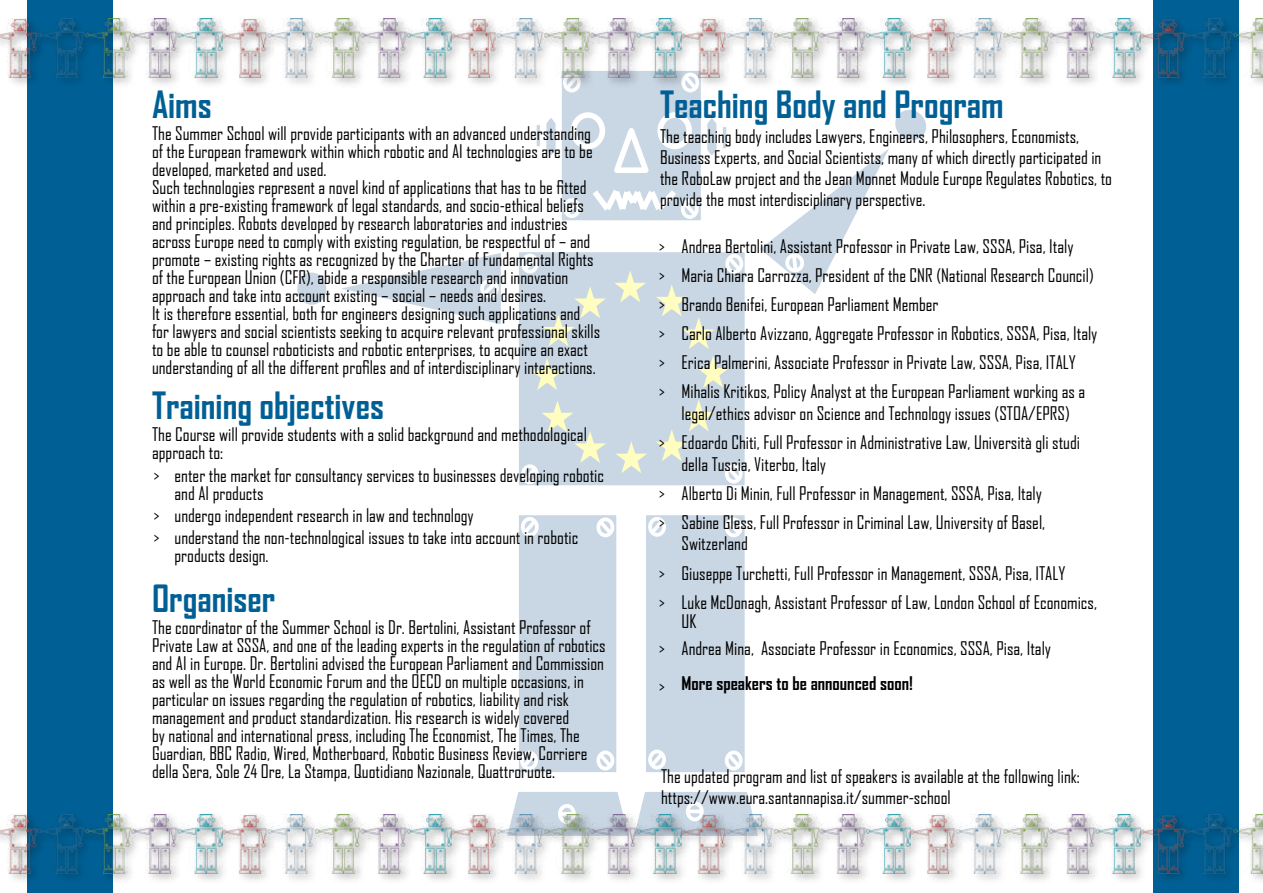
<style>
.page{position:relative;width:1263px;height:893px;background:#fff}
.page>*{position:absolute;margin:0;border:0;box-sizing:border-box;transform-origin:0 0}
.t1{font:700 36px "Agency FB";color:#006095}
.t2{font:18px/18px "Agency FB";color:#000}
.t3{font:18px/29.1px "Agency FB";color:#000}
.t4{font:700 18px "Agency FB";color:#000}
.s1{font-style:inherit}
.s2{font-weight:400}
</style>
<div class="page">
<div style="left:1153px;top:0;width:85px;height:893px;background:#006095"></div>
<svg style="left:514px;top:792px;width:238px;height:18px;background:#cfdbe6"></svg>
<div style="left:516px;top:512px;width:103px;height:263px;background:#c9d6e3"></div>
<div style="left:513px;top:510px;width:109px;height:268px;border:6px solid #fff"></div>
<div style="left:643px;top:512px;width:104px;height:263px;background:#c9d6e3"></div>
<div style="left:640px;top:510px;width:110px;height:268px;border:6px solid #fff"></div>
<div style="left:559px;top:68px;width:145px;height:155px;background:#c9d6e3"></div>
<div style="left:513px;top:247px;width:237px;height:244px;border:6px solid #fff"></div>
<svg style="left:342px;top:253px;width:159px;height:71px"></svg>
<svg style="left:294px;top:270px;width:35px;height:38px"></svg>
<div style="left:292px;top:267px;width:40px;height:43px;border:6px solid #fff;border-radius:50%"></div>
<svg style="left:565px;top:89px;width:13px;height:4px"></svg>
<svg style="left:684px;top:89px;width:13px;height:4px"></svg>
<svg style="left:647px;top:516px;width:20px;height:21px"></svg>
<svg style="left:723px;top:516px;width:21px;height:22px"></svg>
<svg style="left:595px;top:516px;width:21px;height:22px"></svg>
<svg style="left:520px;top:516px;width:20px;height:21px"></svg>
<svg style="left:725px;top:749px;width:19px;height:22px"></svg>
<svg style="left:648px;top:749px;width:18px;height:21px"></svg>
<svg style="left:519px;top:749px;width:19px;height:22px"></svg>
<div style="left:558px;top:804px;width:18px;height:20px;border:4px solid #fff;border-radius:50%"></div>
<svg style="left:688px;top:803px;width:14px;height:16px"></svg>
<div style="left:686px;top:801px;width:18px;height:20px;border:4px solid #fff;border-radius:50%"></div>
<svg style="left:688px;top:809px;width:14px;height:1px"></svg>
<svg style="left:596px;top:749px;width:20px;height:22px"></svg>
<svg style="left:520px;top:104px;width:407px;height:381px"></svg>
<div style="left:720px;top:124px;width:9px;height:27px;background:#c9d6e3"></div>
<div style="left:717px;top:121px;width:15px;height:33px;border:6px solid #fff"></div>
<div style="left:27px;top:0;width:86px;height:893px;background:#006095"></div>
<div style="left:219px;top:810px;width:244px;height:75px;background:#000;opacity:.75"></div>
<img style="left:234px;top:814px;width:215px;height:59px">
<div style="left:0;top:810px;width:234px;height:75px;background:#000;opacity:.75"></div>
<div style="left:678px;top:810px;width:244px;height:75px;background:#000;opacity:.75"></div>
<div style="left:449px;top:810px;width:244px;height:75px;background:#000;opacity:.75"></div>
<div style="left:1137px;top:810px;width:126px;height:75px;background:#000;opacity:.75"></div>
<div style="left:908px;top:810px;width:244px;height:75px;background:#000;opacity:.75"></div>
<div style="left:219px;top:14px;width:244px;height:75px;background:#000;opacity:.75"></div>
<img style="left:234px;top:18px;width:215px;height:59px">
<div style="left:0;top:14px;width:234px;height:75px;background:#000;opacity:.75"></div>
<div style="left:678px;top:14px;width:244px;height:75px;background:#000;opacity:.75"></div>
<div style="left:449px;top:14px;width:244px;height:75px;background:#000;opacity:.75"></div>
<div style="left:1137px;top:14px;width:126px;height:75px;background:#000;opacity:.75"></div>
<div style="left:908px;top:14px;width:244px;height:75px;background:#000;opacity:.75"></div>
<h1 class="t1" style="left:152px;top:82px;width:61px">Aims</h1>
<p class="t2" style="left:152px;top:124px;width:450px">The <span class="s1">Summer</span> School will provide participants with an advanced understanding of the European framework within which robotic and AI technologies are to be developed, marketed and used.<br>Such technologies represent a novel kind of applications that has to be fitted within a pre-existing framework of legal standards, and socio-ethical beliefs and principles. Robots developed by research laboratories and industries across Europe need to comply with existing regulation, be respectful of – and promote – existing rights as recognized by the Charter of Fundamental Rights of the European Union (CFR), abide a responsible research and innovation approach and take into account existing – social – needs and desires.<br>It is therefore essential, both for engineers designing such applications and for lawyers and social scientists seeking to acquire relevant professional skills to be able to counsel roboticists and robotic enterprises, to acquire an exact understanding of all the different profiles and of interdisciplinary interactions.</p>
<h1 class="t1" style="left:152px;top:383px;width:233px">Training objectives</h1>
<p class="t2" style="left:152px;top:425px;width:436px">The Course will provide students with a solid background and methodological approach to:</p>
<p class="t2" style="left:175px;top:466px;width:431px;text-indent:-21px">&gt; enter the market for consultancy services to businesses developing robotic and AI products</p>
<p class="t2" style="left:154px;top:504px;width:426px;line-height:22.2px">&gt; undergo independent research in law and technology<br>&gt; understand the non-technological issues to take into account in robotic</p>
<p class="t2" style="left:175px;top:546px;width:96px">products design.</p>
<h1 class="t1" style="left:152px;top:576px;width:125px">Organiser</h1>
<p class="t2" style="left:152px;top:618px;width:455px">The coordinator of the <span class="s1">Summer</span> School is Dr. Bertolini, Assistant Professor of Private Law at SSSA, and one of the leading experts in the regulation of robotics and AI in Europe. Dr. Bertolini advised the European Parliament and Commission as well as the World Economic Forum and the OECD on multiple occasions, in particular on issues regarding the regulation of robotics, liability and risk management and product standardization. His research is widely covered<br>by national and international press, including The Economist, The Times, The Guardian, BBC Radio, Wired, Motherboard, Robotic Business Review, Corriere della Sera, Sole 24 Ore, La Stampa, Quotidiano Nazionale, Quattroruote.</p>
<h1 class="t1" style="left:660px;top:82px;width:345px">Teaching Body and Program</h1>
<p class="t2" style="left:660px;top:126px;width:454px;line-height:21px">The teaching body includes Lawyers, Engineers, Philosophers, Economists, Business Experts, and Social Scientists, many of which directly participated in the RoboLaw project and the Jean Monnet Module Europe Regulates Robotics, to provide the most interdisciplinary perspective.</p>
<p class="t3" style="left:659px;top:231px;width:440px"><span class="s1">&gt;</span> Andrea Bertolini, Assistant Professor in Private Law, SSSA, Pisa, Italy<br><span class="s1">&gt;</span> Maria Chiara Carrozza, President of the CNR (National Research Council) <span class="s1">&gt;</span> Brando Benifei, European Parliament Member<br><span class="s1">&gt; Carlo Alberto Avizzano, Aggregate Professor in Robotics, SSSA, Pisa, Italy &gt;</span> Erica Palmerini, Associate Professor in Private Law, SSSA, Pisa, ITALY<br><span class="s1">&gt;</span> Mihalis Kritikos, Policy Analyst at the European Parliament working as a</p>
<p class="t2" style="left:659px;top:398px;width:422px;line-height:29.1px;text-indent:22px"><span class="s1">legal/ethics advisor on Science and Technology issues (STOA/EPRS) </span>&gt; Edoardo Chiti, Full Professor in Administrative <span class="s1">L</span>aw, Università gli studi</p>
<p class="t2" style="left:659px;top:449px;width:388px;line-height:29.1px;text-indent:22px">della Tuscia, Viterbo, Italy<br>&gt; Alberto Di Minin, Full Professor in Management, SSSA, Pisa, Italy &gt; <span class="s1">Sabine Gless, Full Professor in Criminal Law, University of Basel,</span></p>
<p class="t3" style="left:659px;top:529px;width:439px;text-indent:22px">Switzerland<br><span class="s1">&gt;</span> Giuseppe Turchetti, Full Professor in Management, SSSA, Pisa, ITALY<br><span class="s1">&gt; Luke McDonagh, Assistant Professor of Law, London School of Economics,</span></p>
<p class="t2" style="left:659px;top:607px;width:394px;line-height:27px;text-indent:22px">UK<br>&gt; Andrea Mina, Associate Professor in Economics, SSSA, Pisa, Italy</p>
<p class="t4" style="left:659px;top:672px;width:255px"><span class="s2">&gt;</span> More speakers to be announced soon!</p>
<p class="t3" style="left:661px;top:765px;width:420px;line-height:21.6px">The updated program and list of speakers is available at the following link: https://www.eura.santannapisa.it/summer-school</p>
</div>
